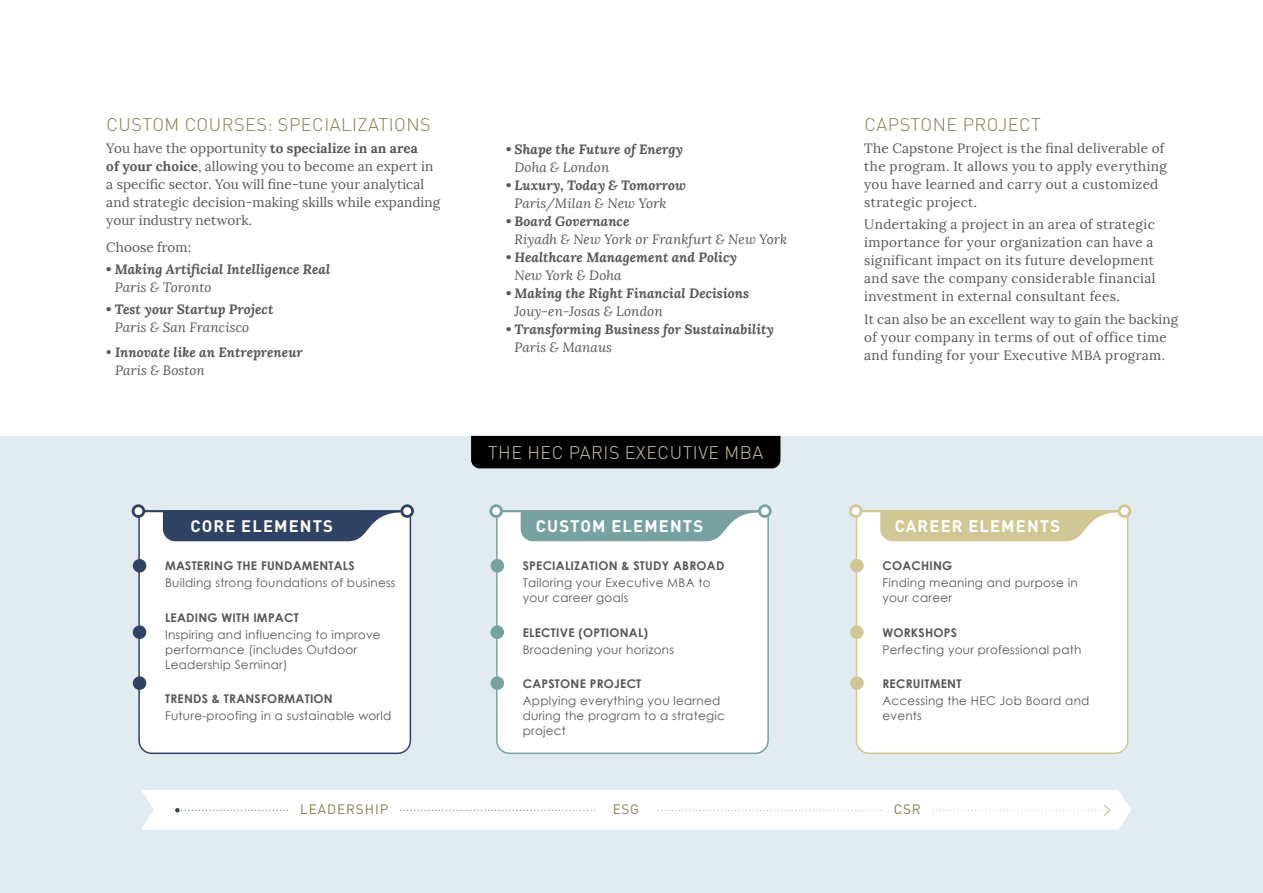
<style>
.page{position:relative;width:1263px;height:893px;background:#fff}
.page>*{position:absolute;margin:0;border:0;box-sizing:border-box;transform-origin:0 0}
.t1{font:300 18px "DIN Pro";letter-spacing:.03em;color:#857c51}
.t2{font:300 18px "DIN Pro";letter-spacing:.03em;color:#d1c795}
.t3{font:700 16.5px "DIN Pro";letter-spacing:.07em;color:#fff}
.t4{font:13.5px/18px "Lora";letter-spacing:.02em;color:#575756}
.t5{font:italic 700 13.5px/18px "Lora";letter-spacing:.005em;color:#575756}
.t6{font:italic 13.5px "Lora";letter-spacing:.005em;color:#575756}
.t7{font:13.5px "DIN Pro";letter-spacing:.07em;color:#857c51}
.t8{font:12px/15px "Century Gothic";letter-spacing:.02em;color:#575756}
.t9{font:700 12px "Century Gothic";letter-spacing:.02em;color:#575756}
.s1{font-weight:700}
.s2{font-weight:400;font-style:normal}
.s3{font-weight:400}
</style>
<div class="page">
<div style="left:0;top:436px;width:1263px;height:457px;background:#e2ebef"></div>
<div style="left:855px;top:512px;width:274px;height:242px;background:#fff"></div>
<hr style="left:856px;top:510px;width:266px;height:2px;background:#d1c795">
<svg style="left:880px;top:512px;width:251px;height:29px;background:#d8cfa5"></svg>
<svg style="left:1118px;top:504px;width:13px;height:14px"></svg>
<div style="left:849px;top:504px;width:13px;height:14px;background:#d1c795;border-radius:50%"></div>
<div style="left:1120px;top:507px;width:8px;height:8px;background:#fff;border-radius:50%"></div>
<div style="left:852px;top:507px;width:8px;height:8px;background:#fff;border-radius:50%"></div>
<div style="left:850px;top:559px;width:14px;height:13px;background:#d1c795;border-radius:50%"></div>
<div style="left:850px;top:625px;width:14px;height:14px;background:#d1c795;border-radius:50%"></div>
<div style="left:850px;top:676px;width:14px;height:14px;background:#d1c795;border-radius:50%"></div>
<div style="left:495px;top:512px;width:274px;height:242px;background:#fff"></div>
<div style="left:490px;top:559px;width:14px;height:13px;background:#78a2a1;border-radius:50%"></div>
<div style="left:490px;top:625px;width:14px;height:14px;background:#78a2a1;border-radius:50%"></div>
<div style="left:490px;top:676px;width:14px;height:14px;background:#78a2a1;border-radius:50%"></div>
<hr style="left:496px;top:510px;width:267px;height:2px;background:#78a2a1">
<svg style="left:521px;top:512px;width:250px;height:29px;background:#8db0af"></svg>
<svg style="left:758px;top:504px;width:14px;height:14px"></svg>
<svg style="left:489px;top:504px;width:14px;height:14px"></svg>
<div style="left:761px;top:507px;width:8px;height:8px;background:#fff;border-radius:50%"></div>
<div style="left:492px;top:507px;width:8px;height:8px;background:#fff;border-radius:50%"></div>
<div style="left:138px;top:512px;width:274px;height:243px;background:#fff"></div>
<div style="left:133px;top:559px;width:13px;height:13px;background:#304365;border-radius:50%"></div>
<div style="left:133px;top:625px;width:13px;height:14px;background:#304365;border-radius:50%"></div>
<div style="left:133px;top:676px;width:13px;height:14px;background:#304365;border-radius:50%"></div>
<hr style="left:138px;top:510px;width:267px;height:2px;background:#304365">
<svg style="left:163px;top:512px;width:250px;height:29px;background:#50607d"></svg>
<svg style="left:400px;top:504px;width:14px;height:14px"></svg>
<svg style="left:132px;top:504px;width:13px;height:14px"></svg>
<div style="left:403px;top:507px;width:8px;height:8px;background:#fff;border-radius:50%"></div>
<div style="left:134px;top:507px;width:8px;height:8px;background:#fff;border-radius:50%"></div>
<div style="left:471px;top:436px;width:309px;height:32px;background:#000"></div>
<div style="left:141px;top:790px;width:990px;height:40px;background:#fff"></div>
<div style="left:289px;top:802px;width:111px;height:15px;background:#fff"></div>
<div style="left:596px;top:802px;width:59px;height:15px;background:#fff"></div>
<div style="left:883px;top:802px;width:49px;height:15px;background:#fff"></div>
<h1 class="t1" style="left:106px;top:111px;width:326px">CUSTOM COURSES: SPECIALIZATIONS</h1>
<p class="t4" style="left:106px;top:140px;width:335px">You have the opportunity <span class="s1">to specialize in an area<br>of your choice</span>, allowing you to become an expert in a specific sector. You will fine-tune your analytical and strategic decision-making skills while expanding your industry network.</p>
<p class="t4" style="left:106px;top:238px;width:86px">Choose from:</p>
<p class="t5" style="left:106px;top:260px;width:225px">• Making Artificial Intelligence Real</p>
<p class="t6" style="left:115px;top:279px;width:98px">Paris &amp; Toronto</p>
<p class="t5" style="left:106px;top:300px;width:169px">• Test your Startup Project</p>
<p class="t6" style="left:115px;top:319px;width:136px">Paris &amp; San Francisco</p>
<p class="t5" style="left:115px;top:343px;width:189px;text-indent:-9px"><span class="s2">•</span> Innovate like an Entrepreneur<br><span class="s3">Paris &amp; Boston</span></p>
<p class="t3" style="left:190px;top:512px;width:144px">CORE ELEMENTS</p>
<p class="t9" style="left:165px;top:558px;width:191px">MASTERING THE FUNDAMENTALS</p>
<p class="t8" style="left:165px;top:575px;width:232px">Building strong foundations of business</p>
<p class="t9" style="left:165px;top:610px;width:135px">LEADING WITH IMPACT</p>
<p class="t8" style="left:165px;top:627px;width:217px">Inspiring and influencing to improve performance (includes Outdoor<br>Leadership Seminar)</p>
<p class="t9" style="left:165px;top:691px;width:169px">TRENDS &amp; TRANSFORMATION</p>
<p class="t8" style="left:165px;top:708px;width:228px">Future-proofing in a sustainable world</p>
<p class="t5" style="left:506px;top:140px;width:179px">• Shape the Future of Energy</p>
<p class="t6" style="left:514px;top:159px;width:96px">Doha &amp; London</p>
<p class="t5" style="left:506px;top:176px;width:181px">• Luxury, Today &amp; Tomorrow</p>
<p class="t6" style="left:514px;top:195px;width:153px">Paris/Milan &amp; New York</p>
<p class="t5" style="left:506px;top:212px;width:125px">• Board Governance</p>
<p class="t6" style="left:514px;top:231px;width:274px">Riyadh &amp; New York or Frankfurt &amp; New York</p>
<p class="t5" style="left:506px;top:248px;width:232px">• Healthcare Management and Policy</p>
<p class="t6" style="left:514px;top:267px;width:109px">New York &amp; Doha</p>
<p class="t5" style="left:506px;top:284px;width:245px">• Making the Right Financial Decisions</p>
<p class="t6" style="left:514px;top:303px;width:150px">Jouy-en-Josas &amp; London</p>
<p class="t5" style="left:506px;top:320px;width:270px">• Transforming Business for Sustainability</p>
<p class="t6" style="left:514px;top:339px;width:99px">Paris &amp; Manaus</p>
<h1 class="t2" style="left:488px;top:438px;width:277px">THE HEC PARIS EXECUTIVE MBA</h1>
<p class="t3" style="left:536px;top:512px;width:169px">CUSTOM ELEMENTS</p>
<p class="t9" style="left:523px;top:558px;width:203px">SPECIALIZATION &amp; STUDY ABROAD</p>
<p class="t8" style="left:523px;top:575px;width:189px">Tailoring your Executive MBA to your career goals</p>
<p class="t9" style="left:523px;top:625px;width:127px">ELECTIVE (OPTIONAL)</p>
<p class="t8" style="left:523px;top:642px;width:153px">Broadening your horizons</p>
<p class="t9" style="left:523px;top:676px;width:120px">CAPSTONE PROJECT</p>
<p class="t8" style="left:523px;top:693px;width:203px">Applying everything you learned during the program to a strategic project</p>
<h1 class="t1" style="left:864px;top:110px;width:178px">CAPSTONE PROJECT</h1>
<p class="t4" style="left:864px;top:139px;width:304px">The Capstone Project is the final deliverable of the program. It allows you to apply everything you have learned and carry out a customized strategic project.</p>
<p class="t4" style="left:864px;top:216px;width:293px">Undertaking a project in an area of strategic importance for your organization can have a significant impact on its future development and save the company considerable financial investment in external consultant fees.</p>
<p class="t4" style="left:864px;top:310px;width:315px">It can also be an excellent way to gain the backing of your company in terms of out of office time and funding for your Executive MBA program.</p>
<p class="t3" style="left:895px;top:512px;width:167px">CAREER ELEMENTS</p>
<p class="t9" style="left:882px;top:558px;width:71px">COACHING</p>
<p class="t8" style="left:882px;top:575px;width:197px">Finding meaning and purpose in your career</p>
<p class="t9" style="left:882px;top:625px;width:76px">WORKSHOPS</p>
<p class="t8" style="left:882px;top:642px;width:201px">Perfecting your professional path</p>
<p class="t9" style="left:882px;top:676px;width:80px">RECRUITMENT</p>
<p class="t8" style="left:882px;top:693px;width:209px">Accessing the HEC Job Board and events</p>
<p class="t7" style="left:300px;top:799px;width:90px">LEADERSHIP</p>
<p class="t7" style="left:613px;top:799px;width:28px">ESG</p>
<p class="t7" style="left:894px;top:799px;width:28px">CSR</p>
</div>
